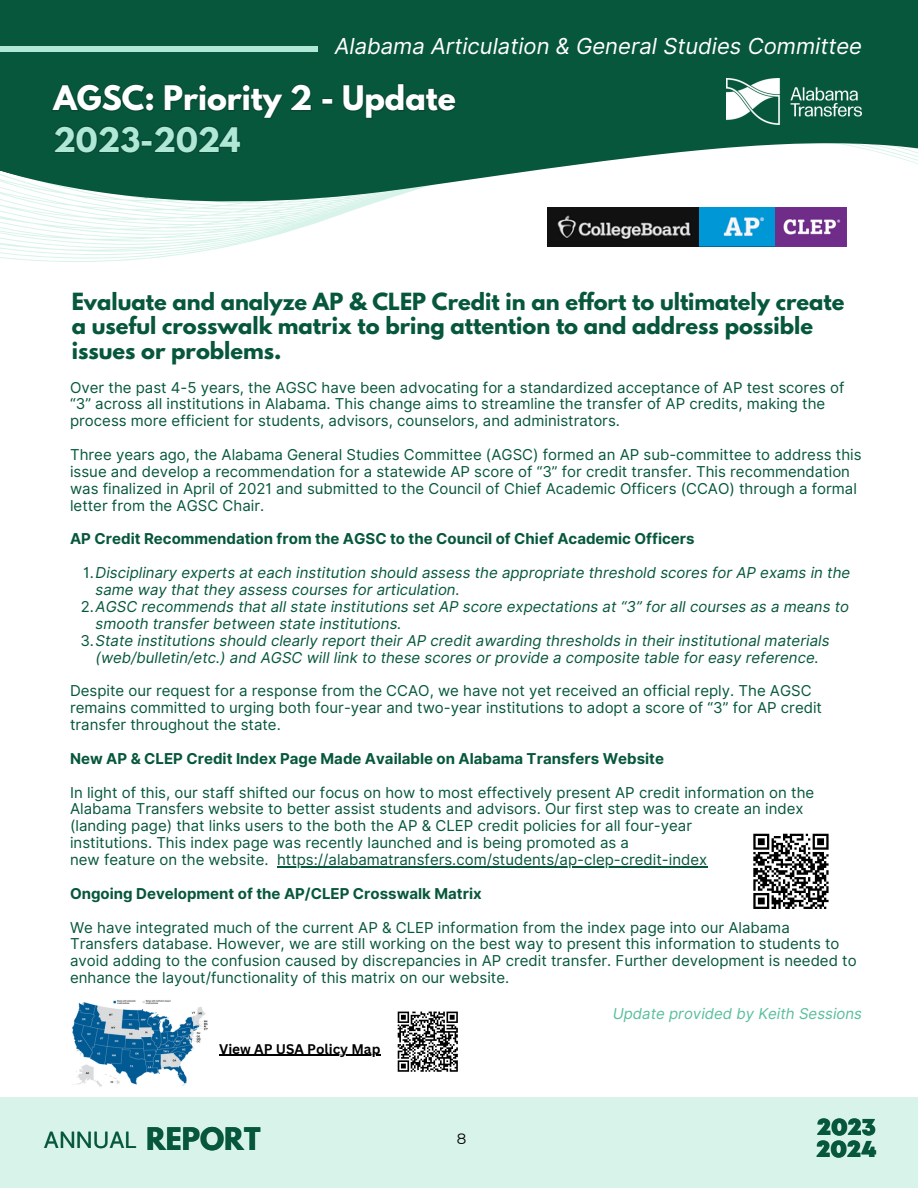
<style>
.page{position:relative;width:918px;height:1188px;background:#fff}
.page>*{position:absolute;margin:0;border:0;box-sizing:border-box;transform-origin:0 0}
.t1{font:700 30px/41.7px "League Spartan";color:#fff}
.t2{font:700 27.6px "League Spartan";color:#06573b}
.t3{font:900 24.15px/22px "Mont";color:#06573b}
.t4{font:22.35px "Inter";color:#06573b}
.t5{font:italic 22.05px "Inter";color:#fff}
.t6{font:700 21px/24.8px "League Spartan";color:#06573b}
.t7{font:15px/16.8px "Inter";color:#06573b}
.t8{font:italic 15px/16.8px "Inter";color:#06573b}
.t9{font:700 15px "Inter";color:#06573b}
.t10{font:italic 15px "Inter";color:#58bf9b}
.t11{font:15px "Montserrat";color:#000}
.t12{font:700 13.65px "Canva Sans";color:#000}
.s1{color:#afe8d6}
.s2{font-style:normal}
</style>
<div class="page">
<hr style="left:277px;top:866px;width:430px;height:1px;background:#06573b">
<svg style="left:0;top:143px;width:918px;height:119px"></svg>
<div style="left:0;top:0;width:918px;height:143px;background:#06573b"></div>
<img style="left:727px;top:78px;width:135px;height:46px">
<div style="left:0;top:46px;width:317px;height:6px;background:#afe8d6"></div>
<div style="left:0;top:1097px;width:918px;height:91px;background:#d7f3ea"></div>
<img style="left:698px;top:207px;width:77px;height:39px">
<img style="left:775px;top:207px;width:71px;height:39px">
<img style="left:548px;top:207px;width:150px;height:39px">
<svg style="left:753px;top:833px;width:76px;height:76px"></svg>
<img style="left:72px;top:1000px;width:136px;height:87px">
<svg style="left:49px;top:84px;width:409px;height:71px"></svg>
<hr style="left:219px;top:1055px;width:161px;height:1px;background:#000">
<svg style="left:397px;top:1011px;width:61px;height:61px"></svg>
<p class="t5" style="left:335px;top:33px;width:529px">Alabama Articulation &amp; General Studies Committee</p>
<p class="t1" style="left:53px;top:81px;width:404px">AGSC: Priority 2 - Update<br><span class="s1">2023-2024</span></p>
<p class="t6" style="left:72px;top:291px;width:774px">Evaluate and analyze AP &amp; CLEP Credit in an effort to ultimately create a useful crosswalk matrix to bring attention to and address possible issues or problems.</p>
<p class="t7" style="left:70px;top:379px;width:776px">Over the past 4-5 years, the AGSC have been advocating for a standardized acceptance of AP test scores of “3” across all institutions in Alabama. This change aims to streamline the transfer of AP credits, making the process more efficient for students, advisors, counselors, and administrators.</p>
<p class="t7" style="left:70px;top:446px;width:793px">Three years ago, the Alabama General Studies Committee (AGSC) formed an AP sub-committee to address this issue and develop a recommendation for a statewide AP score of “3” for credit transfer. This recommendation was finalized in April of 2021 and submitted to the Council of Chief Academic Officers (CCAO) through a formal letter from the AGSC Chair.</p>
<h5 class="t9" style="left:70px;top:530px;width:626px">AP Credit Recommendation from the AGSC to the Council of Chief Academic Officers</h5>
<p class="t8" style="left:96px;top:564px;width:756px;text-indent:-12px"><span class="s2">1.</span>Disciplinary experts at each institution should assess the appropriate threshold scores for AP exams in the same way that they assess courses for articulation.</p>
<h2 class="t8" style="left:96px;top:598px;width:755px;text-indent:-15px"><span class="s2">2.</span>AGSC recommends that all state institutions set AP score expectations at “3” for all courses as a means to smooth transfer between state institutions.</h2>
<p class="t8" style="left:80px;top:632px;width:751px;text-align:center"><span class="s2">3.</span>State institutions should clearly report their AP credit awarding thresholds in their institutional materials (web/bulletin/etc.) and AGSC will link to these scores or provide a composite table for easy reference.</p>
<p class="t7" style="left:70px;top:682px;width:754px">Despite our request for a response from the CCAO, we have not yet received an official reply. The AGSC remains committed to urging both four-year and two-year institutions to adopt a score of “3” for AP credit transfer throughout the state.</p>
<p class="t9" style="left:70px;top:749px;width:595px">New AP &amp; CLEP Credit Index Page Made Available on Alabama Transfers Website</p>
<h6 class="t7" style="left:70px;top:784px;width:746px">In light of this, our staff shifted our focus on how to most effectively present AP credit information on the</h6>
<p class="t7" style="left:70px;top:801px;width:735px">Alabama Transfers website to better assist students and advisors. Our first step was to create an index (landing page) that links users to the both the AP &amp; CLEP credit policies for all four-year</p>
<p class="t7" style="left:70px;top:834px;width:560px">institutions. This index page was recently launched and is being promoted as a</p>
<p class="t7" style="left:70px;top:851px;width:200px">new feature on the website.</p>
<p class="t7" style="left:277px;top:851px;width:432px">https://alabamatransfers.com/students/ap-clep-credit-index</p>
<p class="t9" style="left:70px;top:884px;width:413px">Ongoing Development of the AP/CLEP Crosswalk Matrix</p>
<p class="t7" style="left:70px;top:919px;width:721px">We have integrated much of the current AP &amp; CLEP information from the index page into our Alabama</p>
<p class="t7" style="left:70px;top:936px;width:788px">Transfers database. However, we are still working on the best way to present this information to students to avoid adding to the confusion caused by discrepancies in AP credit transfer. Further development is needed to enhance the layout/functionality of this matrix on our website.</p>
<p class="t10" style="left:613px;top:1005px;width:251px">Update provided by Keith Sessions</p>
<p class="t12" style="left:219px;top:1039px;width:163px">View AP USA Policy Map</p>
<p class="t4" style="left:44px;top:1126px;width:95px">ANNUAL</p>
<p class="t2" style="left:146px;top:1125px;width:116px">REPORT</p>
<p class="t11" style="left:457px;top:1130px;width:11px">8</p>
<p class="t3" style="left:817px;top:1117px;width:61px">2023<br>2024</p>
</div>
